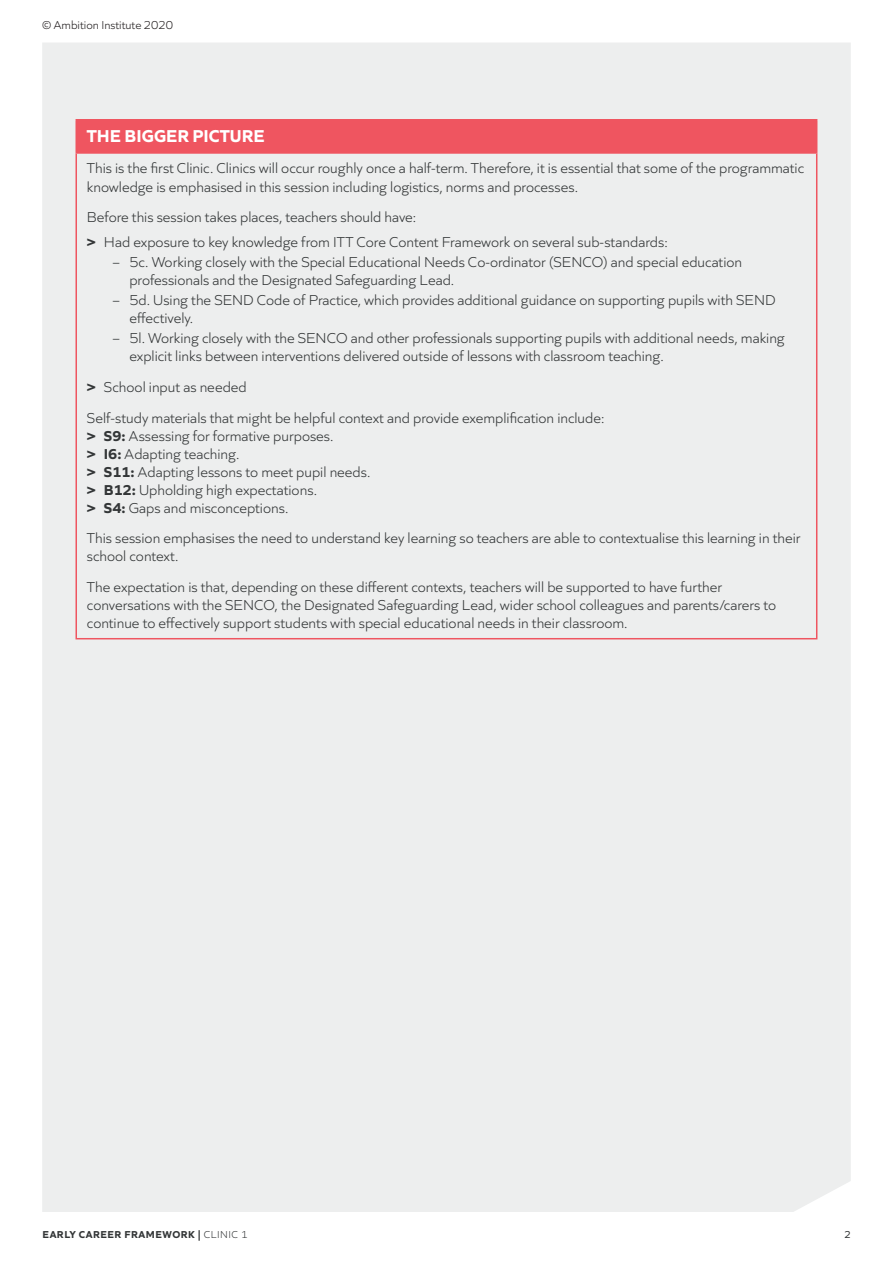
<style>
.page{position:relative;width:893px;height:1263px;background:#fff}
.page>*{position:absolute;margin:0;border:0;box-sizing:border-box;transform-origin:0 0}
.t1{font:700 18px "Quiet Sans";color:#fff}
.t2{font:300 15px/18px "Quiet Sans";color:#333637}
.t3{font:300 12px "Quiet Sans";color:#231f20}
.t4{font:700 10.5px "Quiet Sans";letter-spacing:.05em;color:#333637}
.t5{font:10.5px "Quiet Sans";color:#333637}
.s1{font-weight:700}
.s2{font-weight:300}
</style>
<div class="page">
<div style="left:42px;top:43px;width:809px;height:1169px;background:#edeeee"></div>
<div style="left:76px;top:120px;width:741px;height:33px;background:#ef5560"></div>
<hr style="left:75px;top:119px;width:742px;height:2px;background:#ef5560">
<hr style="left:75px;top:121px;width:2px;height:31px;background:#ef5560">
<hr style="left:75px;top:152px;width:742px;height:2px;background:#ef5560">
<hr style="left:75px;top:154px;width:2px;height:484px;background:#ef5560">
<hr style="left:816px;top:154px;width:1px;height:484px;background:#ef5560">
<hr style="left:75px;top:638px;width:742px;height:1px;background:#ef5560">
<p class="t3" style="left:42px;top:16px;width:133px">© Ambition Institute 2020</p>
<p class="t1" style="left:87px;top:122px;width:179px">THE BIGGER PICTURE</p>
<p class="t2" style="left:87px;top:159px;width:719px">This is the first Clinic. Clinics will occur roughly once a half-term. Therefore, it is essential that some of the programmatic knowledge is emphasised in this session including logistics, norms and processes.</p>
<p class="t2" style="left:87px;top:204px;width:582px;line-height:24.3px">Before this session takes places, teachers should have:<br><span class="s1">&gt;</span> Had exposure to key knowledge from ITT Core Content Framework on several sub-standards:</p>
<p class="t2" style="left:129px;top:252px;width:614px;text-indent:-17px">– 5c. Working closely with the Special Educational Needs Co-ordinator (SENCO) and special education professionals and the Designated Safeguarding Lead.</p>
<p class="t2" style="left:129px;top:290px;width:648px;text-indent:-17px">– 5d. Using the SEND Code of Practice, which provides additional guidance on supporting pupils with SEND effectively.</p>
<p class="t2" style="left:129px;top:328px;width:657px;text-indent:-17px">– 5l. Working closely with the SENCO and other professionals supporting pupils with additional needs, making explicit links between interventions delivered outside of lessons with classroom teaching.</p>
<p class="t2" style="left:87px;top:370px;width:519px;line-height:30.8px"><span class="s1">&gt;</span> School input as needed<br>Self-study materials that might be helpful context and provide exemplification include:</p>
<p class="t2" style="left:87px;top:426px;width:285px"><span class="s1">&gt; S9:</span> Assessing for formative purposes.<br><span class="s1">&gt; I6:</span> Adapting teaching.<br><span class="s1">&gt; S11:</span> Adapting lessons to meet pupil needs. <span class="s1">&gt; B12:</span> Upholding high expectations.<br><span class="s1">&gt; S4:</span> Gaps and misconceptions.</p>
<p class="t2" style="left:87px;top:528px;width:715px">This session emphasises the need to understand key learning so teachers are able to contextualise this learning in their school context.</p>
<p class="t2" style="left:87px;top:577px;width:691px">The expectation is that, depending on these different contexts, teachers will be supported to have further conversations with the SENCO, the Designated Safeguarding Lead, wider school colleagues and parents/carers to continue to effectively support students with special educational needs in their classroom.</p>
<p class="t4" style="left:43px;top:1226px;width:207px">EARLY CAREER FRAMEWORK | <span class="s2">CLINIC 1</span></p>
<p class="t5" style="left:844px;top:1226px;width:8px">2</p>
</div>
